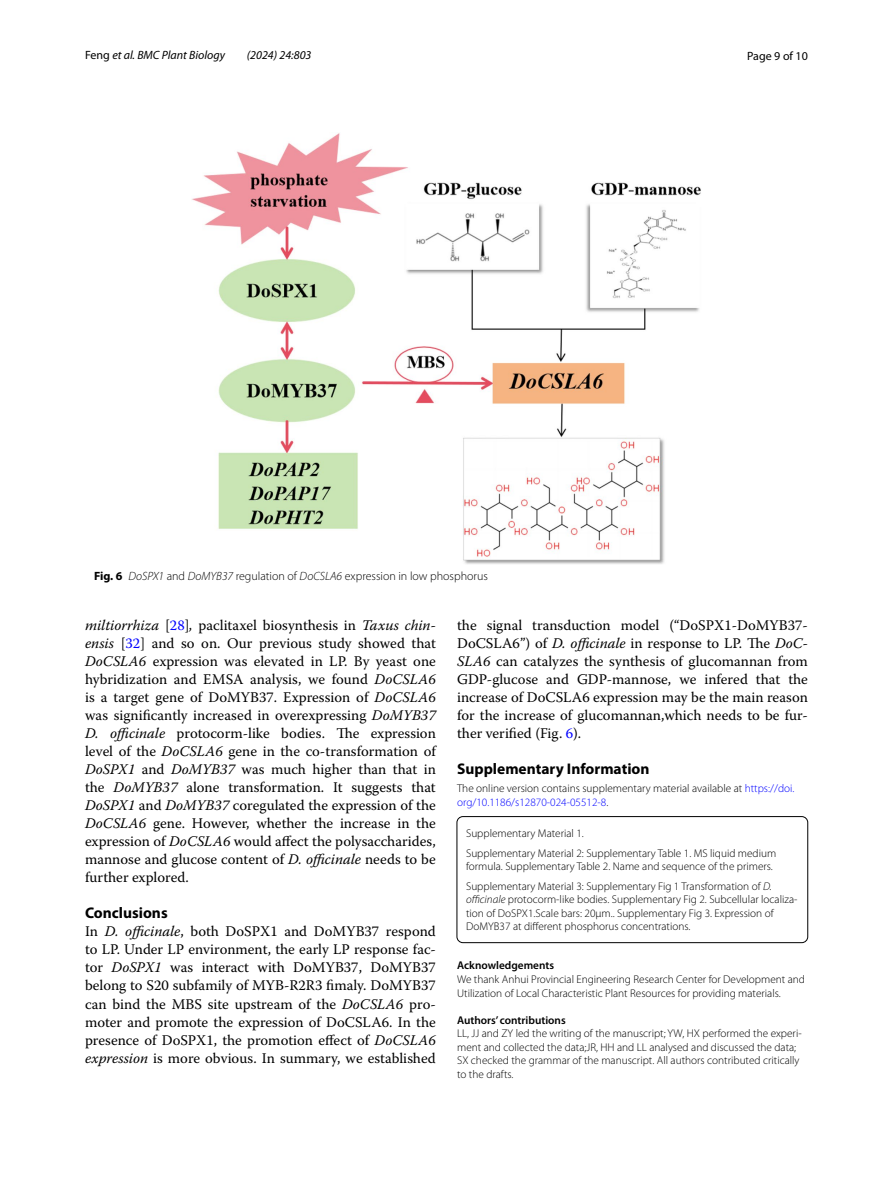
<style>
.page{position:relative;width:893px;height:1187px;background:#fff}
.page>*{position:absolute;margin:0;border:0;box-sizing:border-box;transform-origin:0 0}
.t1{font:700 15.45px "Myriad Pro";color:#000}
.t2{font:14.7px/18px "Warnock Pro";color:#000;text-align:justify}
.t3{font:300 12px "Myriad Pro";color:#000}
.t4{font:italic 12px "Myriad Pro";color:#000}
.t5{font:12px "Myriad Pro";color:#000}
.t6{font:300 11.25px/13.5px "Myriad Pro";color:#000}
.t7{font:600 11.25px "Myriad Pro";color:#000}
.s1{font-style:normal}
.s2{font-weight:700}
.s3{font-style:italic}
.s4{color:#00f}
</style>
<div class="page">
<div style="left:457px;top:816px;width:351px;height:126px;border:1px solid #000;border-radius:6px"></div>
<img style="left:191px;top:133px;width:510px;height:431px">
<p class="t4" style="left:85px;top:48px;width:141px"><span class="s1">Feng</span> et al. BMC Plant Biology</p>
<p class="t4" style="left:247px;top:48px;width:66px">(2024) 24:803</p>
<p class="t5" style="left:747px;top:48px;width:62px">Page 9 of 10</p>
<p class="t3" style="left:94px;top:569px;width:395px"><span class="s2">Fig. 6</span> <span class="s3">DoSPX1</span> and <span class="s3">DoMYB37</span> regulation of <span class="s3">DoCSLA6</span> expression in low phosphorus</p>
<p class="t2" style="left:85px;top:616px;width:352px"><span class="s3">miltiorrhiza</span> [<span class="s4">28</span>]<span class="s3">,</span> paclitaxel biosynthesis in <span class="s3">Taxus chin&shy;ensis</span> [<span class="s4">32</span>] and so on. Our previous study showed that <span class="s3">DoCSLA6</span> expression was elevated in LP. By yeast one hybridization and EMSA analysis, we found <span class="s3">DoCSLA6 </span>is a target gene of DoMYB37. Expression of <span class="s3">DoCSLA6 </span>was significantly increased in overexpressing <span class="s3">DoMYB37<br>D. officinale</span> protocorm-like bodies. The expression level of the <span class="s3">DoCSLA6</span> gene in the co-transformation of <span class="s3">DoSPX1</span> and <span class="s3">DoMYB37</span> was much higher than that in the <span class="s3">DoMYB37</span> alone transformation. It suggests that <span class="s3">DoSPX1</span> and <span class="s3">DoMYB37</span> coregulated the expression of the <span class="s3">DoCSLA6</span> gene. However, whether the increase in the expression of <span class="s3">DoCSLA6</span> would affect the polysaccharides, mannose and glucose content of <span class="s3">D. officinale</span> needs to be further explored.</p>
<p class="t1" style="left:85px;top:903px;width:84px">Conclusions</p>
<p class="t2" style="left:85px;top:922px;width:352px">In <span class="s3">D. officinale</span>, both DoSPX1 and DoMYB37 respond to LP. Under LP environment, the early LP response fac&shy;tor <span class="s3">DoSPX1</span> was interact with DoMYB37, DoMYB37 belong to S20 subfamily of MYB-R2R3 fimaly. DoMYB37 can bind the MBS site upstream of the <span class="s3">DoCSLA6</span> pro&shy;moter and promote the expression of DoCSLA6. In the presence of DoSPX1, the promotion effect of <span class="s3">DoCSLA6 expression</span> is more obvious. In summary, we established</p>
<p class="t2" style="left:457px;top:616px;width:352px">the signal transduction model (“DoSPX1-DoMYB37- DoCSLA6”) of <span class="s3">D. officinale</span> in response to LP. The <span class="s3">DoC-SLA6</span> can catalyzes the synthesis of glucomannan from GDP-glucose and GDP-mannose, we infered that the increase of DoCSLA6 expression may be the main reason for the increase of glucomannan,which needs to be fur&shy;ther verified (Fig. <span class="s4">6</span>).</p>
<p class="t1" style="left:457px;top:759px;width:194px">Supplementary Information</p>
<p class="t6" style="left:457px;top:782px;width:339px">The online version contains supplementary material available at <span class="s4">https://doi. org/10.1186/s12870-024-05512-8</span>.</p>
<p class="t6" style="left:466px;top:824px;width:312px;line-height:19.5px">Supplementary Material 1.<br>Supplementary Material 2: Supplementary Table 1. MS liquid medium</p>
<p class="t6" style="left:466px;top:857px;width:308px;line-height:19.5px">formula. Supplementary Table 2. Name and sequence of the primers.<br>Supplementary Material 3: Supplementary Fig 1 Transformation of <span class="s3">D.</span></p>
<p class="t6" style="left:466px;top:893px;width:333px"><span class="s3">officinale</span> protocorm-like bodies. Supplementary Fig 2. Subcellular localiza&shy;tion of DoSPX1.Scale bars: 20μm.. Supplementary Fig 3. Expression of<br>DoMYB37 at different phosphorus concentrations.</p>
<p class="t7" style="left:457px;top:958px;width:98px">Acknowledgements</p>
<p class="t6" style="left:457px;top:972px;width:349px">We thank Anhui Provincial Engineering Research Center for Development and<br>Utilization of Local Characteristic Plant Resources for providing materials.</p>
<p class="t7" style="left:457px;top:1012px;width:110px">Authors’ contributions</p>
<p class="t6" style="left:457px;top:1026px;width:346px">LL, JJ and ZY led the writing of the manuscript; YW, HX performed the experi&shy;ment and collected the data;JR, HH and LL analysed and discussed the data; SX checked the grammar of the manuscript. All authors contributed critically to the drafts.</p>
</div>
